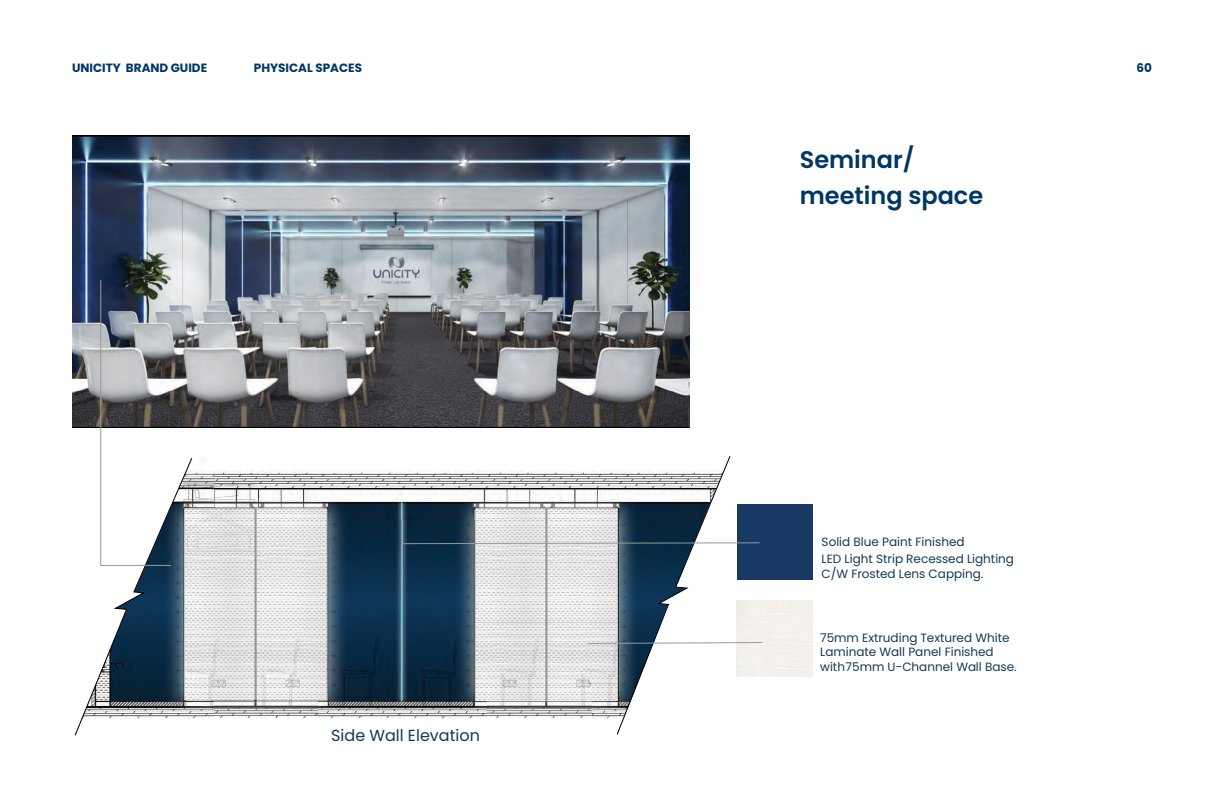
<style>
.page{position:relative;width:1224px;height:792px;background:#fff}
.page>*{position:absolute;margin:0;border:0;box-sizing:border-box;transform-origin:0 0}
.t1{font:600 24px/36px "Poppins";color:#003764}
.t2{font:16px "Poppins";color:#133958}
.t3{font:12px/14.4px "Poppins";color:#133958}
.t4{font:700 12px "Poppins";color:#003764}
</style>
<div class="page">
<img style="left:200px;top:458px;width:14px;height:260px">
<img style="left:214px;top:470px;width:188px;height:50px">
<img style="left:318px;top:520px;width:84px;height:199px">
<img style="left:214px;top:700px;width:104px;height:19px">
<svg style="left:193px;top:470px;width:7px;height:249px"></svg>
<img style="left:193px;top:508px;width:134px;height:192px">
<div style="left:737px;top:504px;width:76px;height:76px;background:#173963"></div>
<img style="left:73px;top:136px;width:617px;height:291px">
<svg style="left:402px;top:456px;width:361px;height:279px"></svg>
<svg style="left:74px;top:279px;width:119px;height:457px"></svg>
<p class="t4" style="left:72px;top:61px;width:137px">UNICITY BRAND GUIDE</p>
<p class="t4" style="left:254px;top:61px;width:110px">PHYSICAL SPACES</p>
<p class="t4" style="left:1137px;top:61px;width:17px">60</p>
<h1 class="t1" style="left:800px;top:142px;width:185px">Seminar/ meeting space</h1>
<p class="t3" style="left:822px;top:534px;width:194px;line-height:16.8px">Solid Blue Paint Finished<br>LED Light Strip Recessed Lighting</p>
<p class="t3" style="left:822px;top:566px;width:163px">C/W Frosted Lens Capping.</p>
<h2 class="t2" style="left:331px;top:726px;width:150px">Side Wall Elevation</h2>
<p class="t3" style="left:820px;top:631px;width:198px">75mm Extruding Textured White<br>Laminate Wall Panel Finished with 75mm U-Channel Wall Base.</p>
</div>
